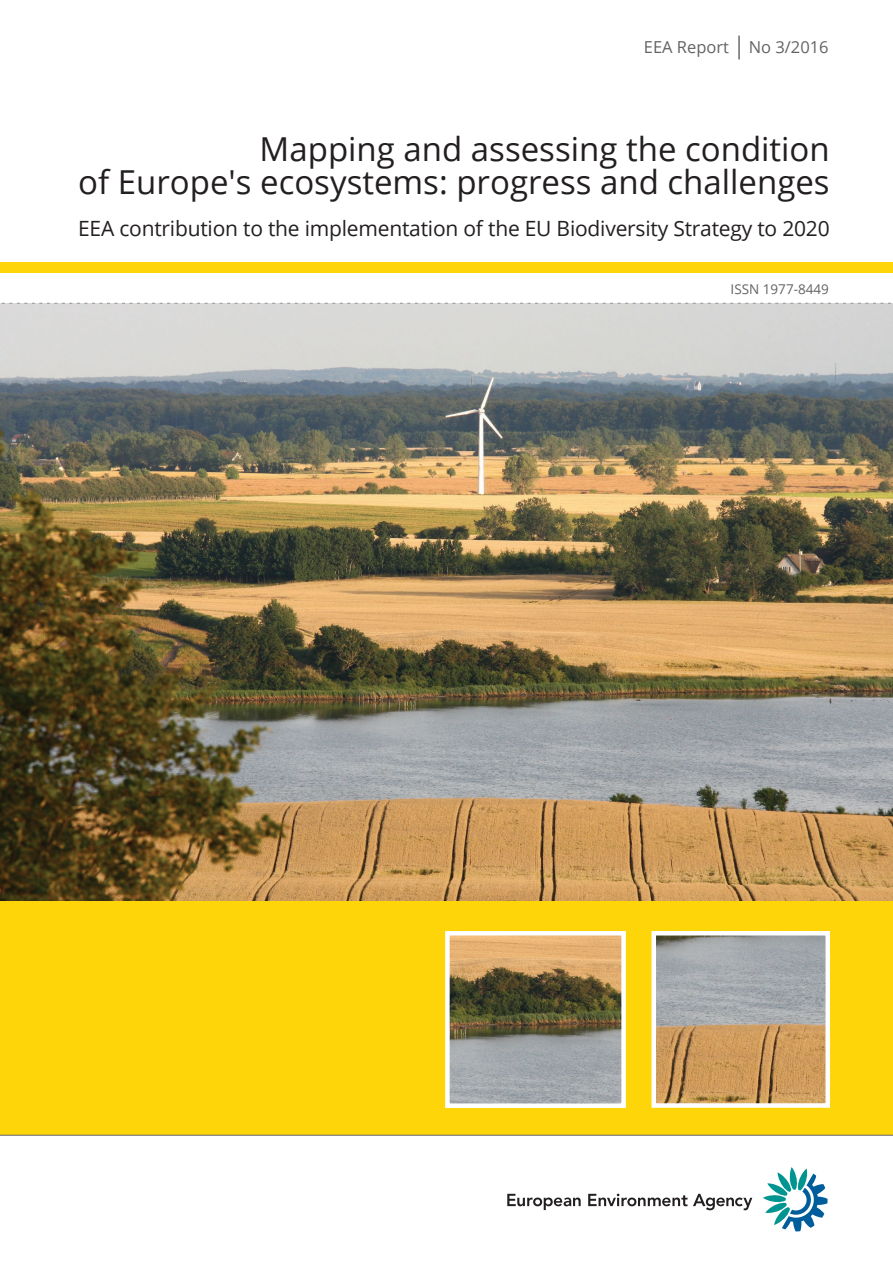
<style>
.page{position:relative;width:893px;height:1263px;background:#fff}
.page>*{position:absolute;margin:0;border:0;box-sizing:border-box;transform-origin:0 0}
.Cover_Title{font:33px/33px "Open Sans";color:#231f20;text-align:right}
.Cover_subtitle{font:21px "Open Sans";letter-spacing:-.01em;color:#231f20}
.EEA_Report{font:16.5px "Open Sans";color:#636366}
.No_X_2005{font:16.5px "Open Sans";color:#636366}
.ISSN_No{font:13.5px "Open Sans";color:#636366}
</style>
<div class="page">
<img style="left:0;top:304px;width:893px;height:597px">
<svg style="left:507px;top:1194px;width:74px;height:16px"></svg>
<svg style="left:588px;top:1194px;width:99px;height:12px"></svg>
<svg style="left:693px;top:1194px;width:59px;height:16px"></svg>
<svg style="left:763px;top:1167px;width:64px;height:64px"></svg>
<div style="left:0;top:901px;width:893px;height:234px;background:#fed508"></div>
<div style="left:0;top:263px;width:893px;height:10px;background:#fed508"></div>
<hr style="left:0;top:1135px;width:893px;height:1px;background:#636366">
<img style="left:656px;top:936px;width:169px;height:167px">
<div style="left:651px;top:931px;width:179px;height:177px;border:4px solid #fff"></div>
<img style="left:450px;top:936px;width:171px;height:167px">
<div style="left:445px;top:931px;width:181px;height:177px;border:4px solid #fff"></div>
<svg style="left:739px;top:36px;width:1px;height:24px"></svg>
<svg style="left:0;top:303px;width:893px;height:1px"></svg>
<p class="EEA_Report" style="left:644px;top:36px;width:87px">EEA Report</p>
<p class="No_X_2005" style="left:749px;top:36px;width:81px">No 3/2016</p>
<p class="Cover_Title" style="left:78px;top:132px;width:753px">Mapping and assessing the condition<br>of Europe's ecosystems: progress and challenges</p>
<p class="Cover_subtitle" style="left:78px;top:214px;width:753px">EEA contribution to the implementation of the EU Biodiversity Strategy to 2020</p>
<p class="ISSN_No" style="left:731px;top:280px;width:100px">ISSN 1977-8449</p>
</div>
